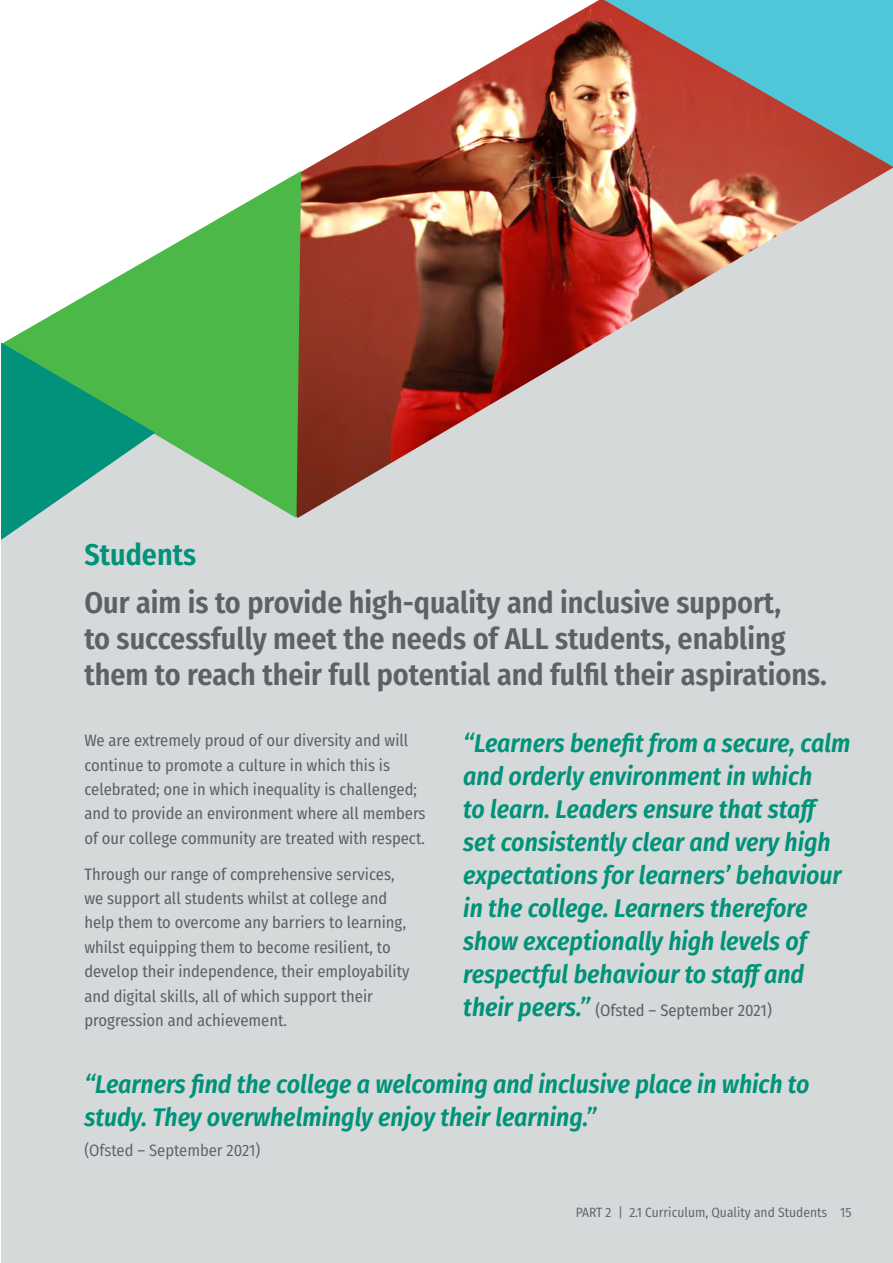
<style>
.page{position:relative;width:893px;height:1263px;background:#fff}
.page>*{position:absolute;margin:0;border:0;box-sizing:border-box;transform-origin:0 0}
.t1{font:600 30px/36px "Fira Sans Condensed";color:#5d6067}
.t2{font:600 30px "Fira Sans Condensed";color:#00927a}
.t3{font:italic 600 25.5px/33px "Fira Sans Condensed";color:#00927a}
.t4{font:16.5px/24.5px "Fira Sans Condensed";color:#5d6067}
.t5{font:16.5px "Fira Sans Condensed";color:#5d6067}
.t6{font:13.5px "Fira Sans Condensed";color:#5d6067}
.s1{font-weight:600;font-style:italic;font-size:25.5px;color:#00927a}
</style>
<div class="page">
<div style="left:1px;top:518px;width:892px;height:745px;background:#d6d9d9"></div>
<img style="left:301px;top:0;width:592px;height:518px">
<svg style="left:5px;top:171px;width:296px;height:347px;fill:#4cb848"></svg>
<svg style="left:604px;top:0;width:289px;height:167px;fill:#50c6d9"></svg>
<svg style="left:1px;top:342px;width:154px;height:198px"></svg>
<h1 class="t2" style="left:84px;top:530px;width:113px">Students</h1>
<h1 class="t1" style="left:84px;top:582px;width:744px">Our aim is to provide high-quality and inclusive support,<br>to successfully meet the needs of ALL students, enabling them to reach their full potential and fulfil their aspirations.</h1>
<p class="t4" style="left:84px;top:728px;width:343px">We are extremely proud of our diversity and will continue to promote a culture in which this is celebrated; one in which inequality is challenged; and to provide an environment where all members of our college community are treated with respect.</p>
<p class="t4" style="left:84px;top:861px;width:327px">Through our range of comprehensive services, we support all students whilst at college and help them to overcome any barriers to learning, whilst equipping them to become resilient, to develop their independence, their employability and digital skills, all of which support their progression and achievement.</p>
<p class="t3" style="left:463px;top:725px;width:389px">“Learners benefit from a secure, calm and orderly environment in which<br>to learn. Leaders ensure that staff set consistently clear and very high expectations for learners’ behaviour in the college. Learners therefore show exceptionally high levels of respectful behaviour to staff and</p>
<p class="t4" style="left:463px;top:998px;width:310px"><span class="s1">their peers.”</span> (Ofsted – September 2021)</p>
<h2 class="t3" style="left:84px;top:1066px;width:727px">“Learners find the college a welcoming and inclusive place in which to study. They overwhelmingly enjoy their learning.”</h2>
<p class="t5" style="left:84px;top:1138px;width:177px">(Ofsted – September 2021)</p>
<p class="t6" style="left:576px;top:1202px;width:277px">PART 2 | 2.1 Curriculum, Quality and Students 15</p>
</div>
